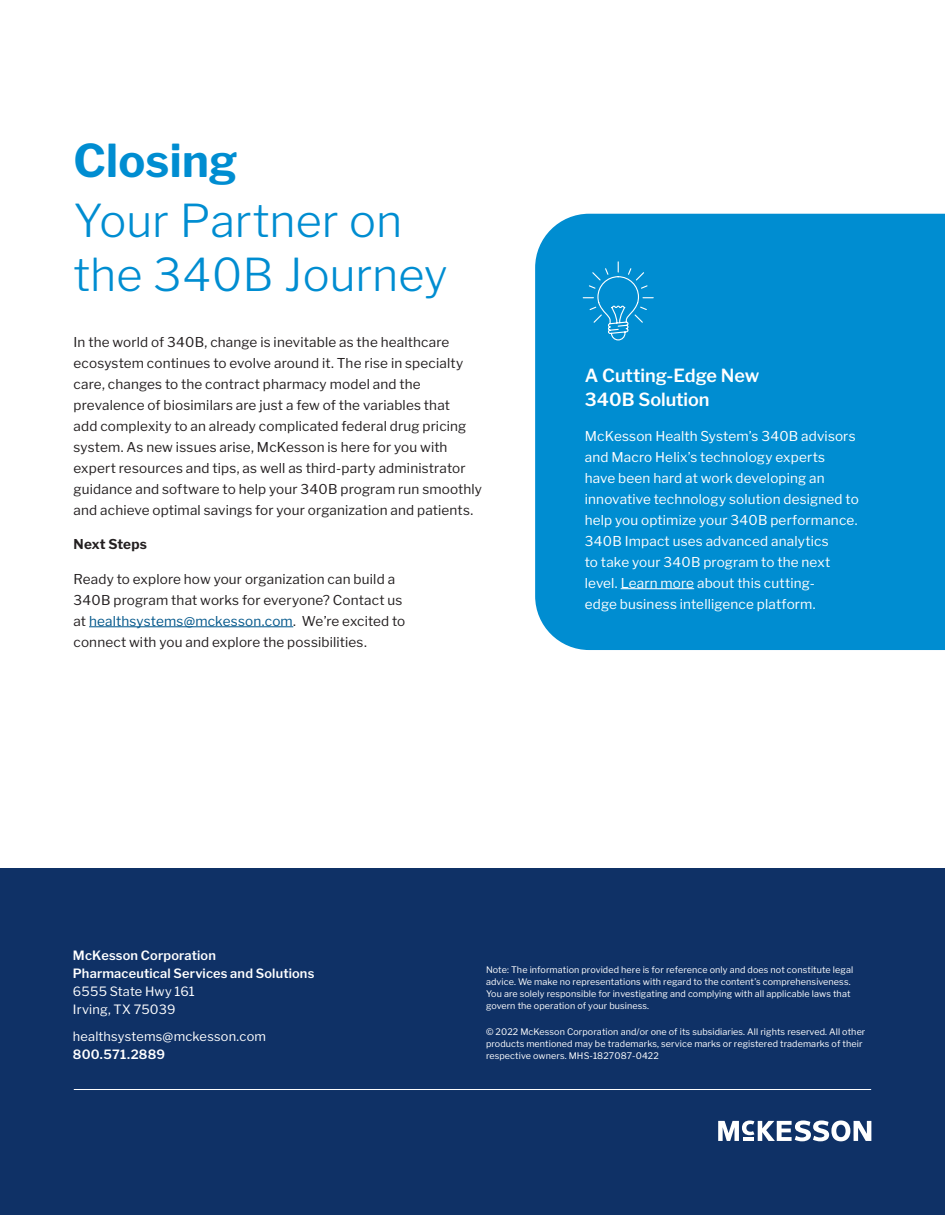
<style>
.page{position:relative;width:945px;height:1215px;background:#fff}
.page>*{position:absolute;margin:0;border:0;box-sizing:border-box;transform-origin:0 0}
.t1{font:300 45px/54px "Libre Franklin";color:#008dd1}
.t2{font:700 45px "Libre Franklin";letter-spacing:.005em;color:#008dd1}
.t3{font:600 18px/24px "Libre Franklin";color:#fff}
.t4{font:13.5px/21px "Libre Franklin";letter-spacing:.01em;color:#231f20}
.t5{font:13.5px/21px "Libre Franklin";letter-spacing:.015em;color:#fff}
.t6{font:700 13.5px "Libre Franklin";letter-spacing:.01em;color:#231f20}
.t7{font:600 12.75px/18px "Libre Franklin";letter-spacing:.015em;color:#fff}
.t8{font:12.75px/18px "Libre Franklin";letter-spacing:.015em;color:#fff}
.t9{font:9px/12px "Libre Franklin";letter-spacing:.01em;color:#fff}
.s1{color:#00568a}
</style>
<div class="page">
<div style="left:0;top:869px;width:945px;height:346px;background:#0f3166"></div>
<hr style="left:74px;top:1089px;width:797px;height:1px;background:#fff">
<svg style="left:718px;top:1120px;width:153px;height:21px"></svg>
<hr style="left:89px;top:626px;width:204px;height:1px;background:#00568a">
<div style="left:535px;top:214px;width:410px;height:436px;background:#008dd1"></div>
<hr style="left:621px;top:588px;width:73px;height:1px;background:#fff">
<svg style="left:582px;top:261px;width:72px;height:80px"></svg>
<h1 class="t2" style="left:74px;top:133px;width:166px">Closing</h1>
<h1 class="t1" style="left:74px;top:194px;width:375px">Your Partner on the 340B Journey</h1>
<p class="t4" style="left:74px;top:331px;width:410px">In the world of 340B, change is inevitable as the healthcare ecosystem continues to evolve around it. The rise in specialty care, changes to the contract pharmacy model and the prevalence of biosimilars are just a few of the variables that<br>add complexity to an already complicated federal drug pricing system. As new issues arise, McKesson is here for you with expert resources and tips, as well as third-party administrator guidance and software to help your 340B program run smoothly and achieve optimal savings for your organization and patients.</p>
<p class="t6" style="left:74px;top:536px;width:75px">Next Steps</p>
<p class="t4" style="left:74px;top:568px;width:333px">Ready to explore how your organization can build a 340B program that works for everyone? Contact us at <span class="s1">healthsystems@mckesson.com</span>. We’re excited to connect with you and explore the possibilities.</p>
<h2 class="t3" style="left:585px;top:364px;width:176px">A Cutting-Edge New<br>340B Solution</h2>
<p class="t5" style="left:585px;top:425px;width:275px">McKesson Health System’s 340B advisors and Macro Helix’s technology experts have been hard at work developing an innovative technology solution designed to help you optimize your 340B performance.<br>340B Impact uses advanced analytics<br>to take your 340B program to the next level. Learn more about this cutting-<br>edge business intelligence platform.</p>
<p class="t7" style="left:73px;top:946px;width:243px">McKesson Corporation<br>Pharmaceutical Services and Solutions</p>
<p class="t8" style="left:73px;top:982px;width:124px">6555 State Hwy 161<br>Irving, TX 75039</p>
<p class="t8" style="left:73px;top:1027px;width:195px">healthsystems@mckesson.com</p>
<p class="t7" style="left:73px;top:1045px;width:94px">800.571.2889</p>
<p class="t9" style="left:486px;top:964px;width:369px">Note: The information provided here is for reference only and does not constitute legal advice. We make no representations with regard to the content’s comprehensiveness.<br>You are solely responsible for investigating and complying with all applicable laws that govern the operation of your business.</p>
<p class="t9" style="left:486px;top:1025px;width:381px">© 2022 McKesson Corporation and/or one of its subsidiaries. All rights reserved. All other products mentioned may be trademarks, service marks or registered trademarks of their respective owners. MHS-1827087-0422</p>
</div>
